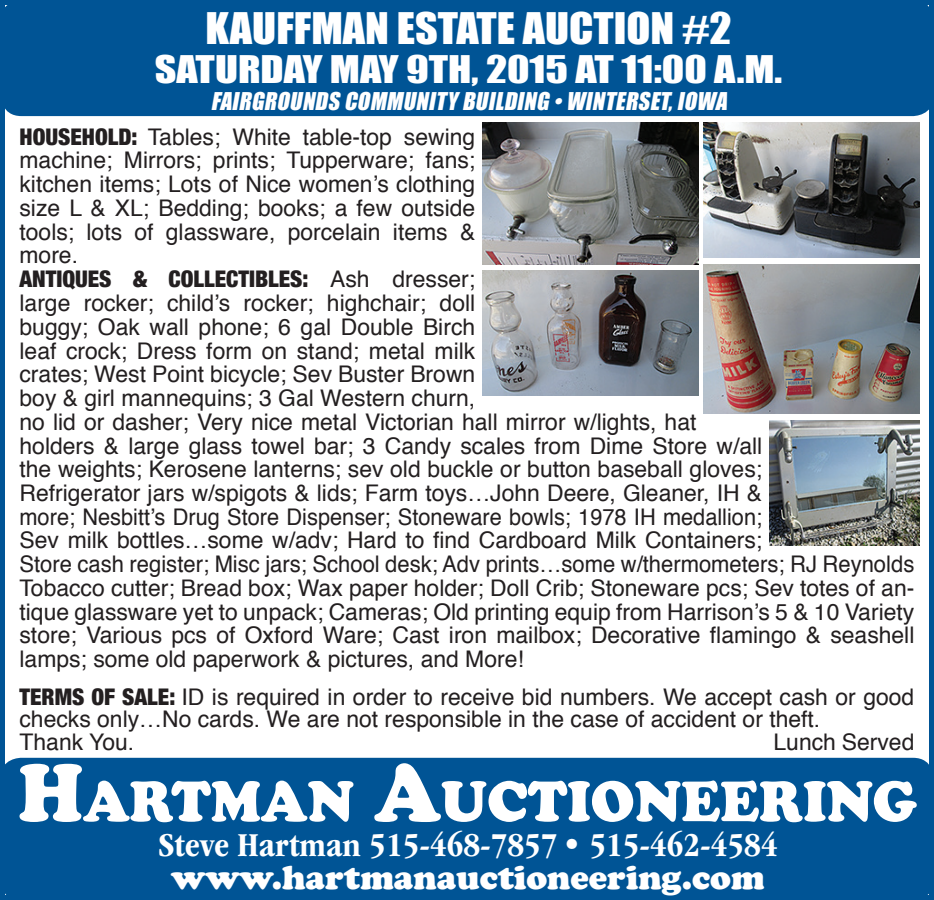
<style>
.page{position:relative;width:934px;height:900px;background:#fff}
.page>*{position:absolute;margin:0;border:0;box-sizing:border-box;transform-origin:0 0}
.t1{font:900 59.25px "Cooper";color:#fff;scale:.95 1}
.t2{font:40px "Impact";color:#fff;scale:1.1 1}
.t3{font:35px "Impact";color:#fff;scale:1.2 1}
.t4{font:700 condensed 34.75px "ITC Garamond Std";color:#fff}
.t5{font:900 34.75px "Cooper";color:#fff}
.t6{font:23px/23.8px "Helvetica";color:#231f20}
.t7{font:900 condensed 23px "Helvetica Neue";color:#231f20}
.t8{font:italic 22.5px "Impact";color:#fff}
.s1{font-family:"Helvetica Neue";font-weight:900;font-stretch:condensed}
.s2{font-family:"Helvetica";font-weight:400;font-stretch:normal}
.s3{font-size:84.75px}
</style>
<div class="page">
<div style="left:1px;top:0;width:933px;height:116px;background:#005495;border-radius:21px"></div>
<div style="left:0;top:758px;width:934px;height:142px;background:#005495;border-radius:21px"></div>
<img style="left:769px;top:421px;width:151px;height:125px">
<img style="left:482px;top:122px;width:216px;height:142px">
<img style="left:704px;top:122px;width:216px;height:135px">
<img style="left:482px;top:271px;width:216px;height:125px">
<img style="left:704px;top:264px;width:216px;height:150px">
<h2 class="t2" style="left:205px;top:-3px;width:480px">KAUFFMAN ESTATE AUCTION #2</h2>
<h3 class="t3" style="left:155px;top:42px;width:524px">SATURDAY MAY 9TH, 2015 AT 11:00 A.M.</h3>
<p class="t8" style="left:211px;top:84px;width:523px">FAIRGROUNDS COMMUNITY BUILDING •WINTERSET,IOWA</p>
<p class="t6" style="left:20px;top:125px;width:457px;text-align:justify"><span class="s1">HOUSEHOLD:</span> Tables; White table-top sewing machine; Mirrors; prints; Tupperware; fans; kitchen items; Lots of Nice women’s clothing size L &amp; XL; Bedding; books; a few outside tools; lots of glassware, porcelain items &amp; more.</p>
<p class="t7" style="left:20px;top:260px;width:457px">ANTIQUES &amp; COLLECTIBLES: <span class="s2">Ash dresser;</span></p>
<p class="t6" style="left:20px;top:292px;width:896px">large rocker; child’s rocker; highchair; doll<br>buggy; Oak wall phone; 6 gal Double Birch<br>leaf crock; Dress form on stand; metal milk<br>crates; West Point bicycle; Sev Buster Brown<br>boy &amp; girl mannequins; 3 Gal Western churn,<br>no lid or dasher; Very nice metal Victorian hall mirror w/lights, hat<br>holders &amp; large glass towel bar; 3 Candy scales from Dime Store w/all<br>the weights; Kerosene lanterns; sev old buckle or button baseball gloves;<br>Refrigerator jars w/spigots &amp; lids; Farm toys…John Deere, Gleaner, IH &amp;<br>more; Nesbitt’s Drug Store Dispenser; Stoneware bowls; 1978 IH medallion;<br>Sev milk bottles…some w/adv; Hard to find Cardboard Milk Containers;<br>Store cash register; Misc jars; School desk; Adv prints…some w/thermometers; RJ Reynolds Tobacco cutter; Bread box; Wax paper holder; Doll Crib; Stoneware pcs; Sev totes of an&shy;tique glassware yet to unpack; Cameras; Old printing equip from Harrison’s 5 &amp; 10 Variety store; Various pcs of Oxford Ware; Cast iron mailbox; Decorative flamingo &amp; seashell lamps; some old paperwork &amp; pictures, and More!</p>
<p class="t6" style="left:20px;top:686px;width:896px;line-height:22.5px"><span class="s1">TERMS OF SALE:</span> ID is required in order to receive bid numbers. We accept cash or good checks only…No cards. We are not responsible in the case of accident or theft.<br>Thank You.</p>
<p class="t6" style="left:773px;top:731px;width:142px">Lunch Served</p>
<h1 class="t1" style="left:18px;top:767px;width:947px"><span class="s3">H</span>ARTMAN <span class="s3">A</span>UCTIONEERING</h1>
<h3 class="t4" style="left:158px;top:825px;width:621px">Steve Hartman 515-468-7857 • 515-462-4584</h3>
<h3 class="t5" style="left:171px;top:857px;width:595px">www.hartmanauctioneering.com</h3>
</div>
